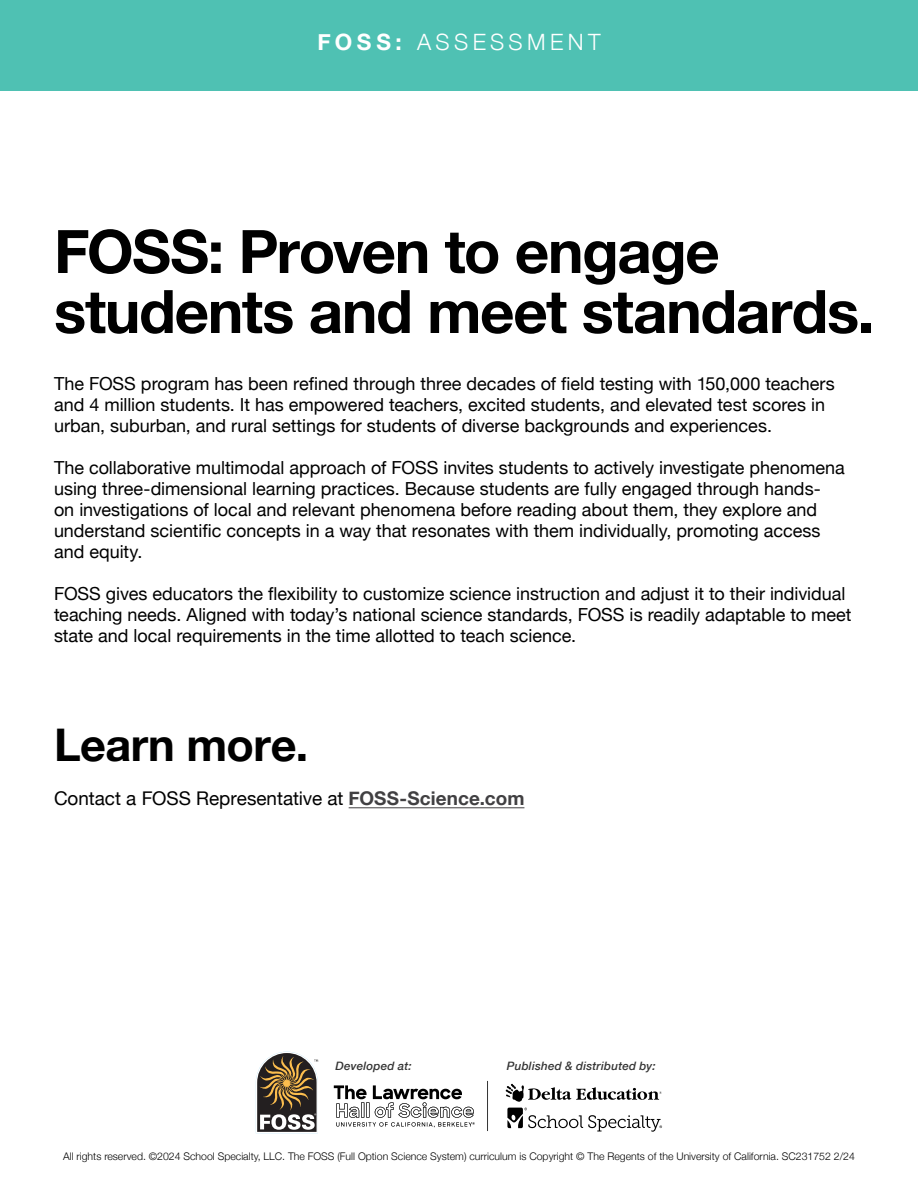
<style>
.page{position:relative;width:918px;height:1188px;background:#fff}
.page>*{position:absolute;margin:0;border:0;box-sizing:border-box;transform-origin:0 0}
.t1{font:700 60px/60px "Helvetica Neue";letter-spacing:-.02em;color:#000}
.t2{font:700 45px "Helvetica Neue";letter-spacing:-.01em;color:#000}
.t3{font:300 22.5px "Helvetica Neue";letter-spacing:.195em;color:#fff}
.t4{font:18.9px "Helvetica Neue";letter-spacing:-.005em;color:#000}
.t5{font:18px/21px "Helvetica Neue";color:#000}
.t6{font:italic 500 11.55px "Helvetica Neue";letter-spacing:.02em;color:#000}
.t7{font:300 10.5px "Helvetica Neue";color:#000}
.s1{font-weight:700}
.s2{font-weight:700;color:#414042}
</style>
<div class="page">
<div style="left:0;top:0;width:918px;height:91px;background:#4fc1b3"></div>
<hr style="left:349px;top:808px;width:175px;height:1px;background:#414042">
<hr style="left:487px;top:1081px;width:1px;height:50px;background:#000">
<svg style="left:334px;top:1085px;width:141px;height:42px"></svg>
<svg style="left:256px;top:1052px;width:62px;height:80px"></svg>
<svg style="left:506px;top:1084px;width:156px;height:18px"></svg>
<svg style="left:507px;top:1108px;width:155px;height:24px"></svg>
<p class="t3" style="left:317px;top:24px;width:285px"><span class="s1">FOSS:</span> ASSESSMENT</p>
<h1 class="t1" style="left:54px;top:223px;width:822px">FOSS: Proven to engage students and meet standards.</h1>
<p class="t5" style="left:54px;top:374px;width:782px">The FOSS program has been refined through three decades of field testing with 150,000 teachers and 4 million students. It has empowered teachers, excited students, and elevated test scores in urban, suburban, and rural settings for students of diverse backgrounds and experiences.</p>
<p class="t5" style="left:54px;top:458px;width:792px">The collaborative multimodal approach of FOSS invites students to actively investigate phenomena using three-dimensional learning practices. Because students are fully engaged through hands&shy;on investigations of local and relevant phenomena before reading about them, they explore and understand scientific concepts in a way that resonates with them individually, promoting access and equity.</p>
<p class="t5" style="left:54px;top:584px;width:799px">FOSS gives educators the flexibility to customize science instruction and adjust it to their individual teaching needs. Aligned with today’s national science standards, FOSS is readily adaptable to meet state and local requirements in the time allotted to teach science.</p>
<h2 class="t2" style="left:54px;top:710px;width:256px">Learn more.</h2>
<p class="t4" style="left:54px;top:784px;width:472px">Contact a FOSS Representative at <span class="s2">FOSS-Science.com</span></p>
<p class="t6" style="left:336px;top:1056px;width:78px">Developed at:</p>
<p class="t6" style="left:507px;top:1056px;width:150px">Published &amp; distributed by:</p>
<p class="t7" style="left:63px;top:1148px;width:793px">All rights reserved. ©2024 School Specialty, LLC. The FOSS (Full Option Science System) curriculum is Copyright © The Regents of the University of California. SC231752 2/24</p>
</div>
